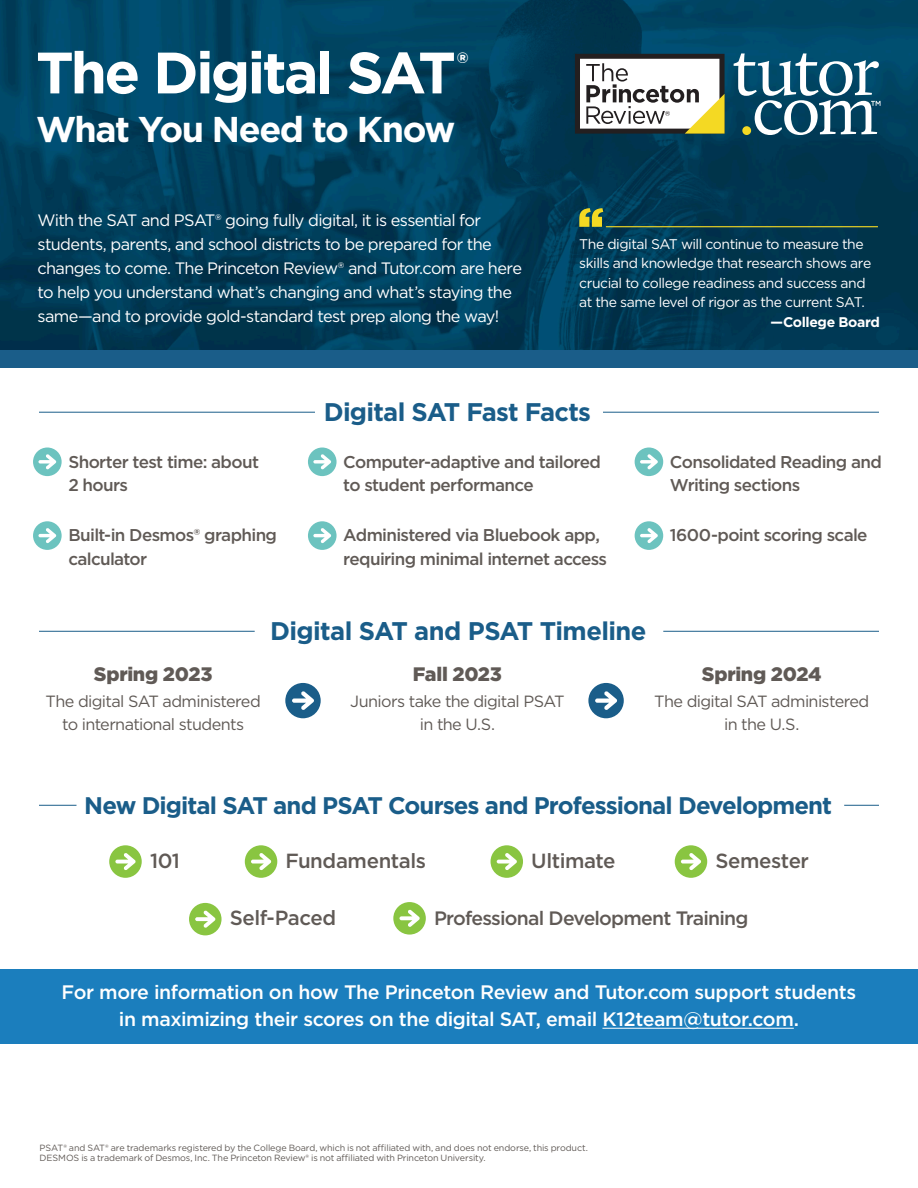
<style>
.page{position:relative;width:918px;height:1188px;background:#fff}
.page>*{position:absolute;margin:0;border:0;box-sizing:border-box;transform-origin:0 0}
.t1{font:700 58.2px "Gotham";letter-spacing:-.045em;color:#fff}
.t2{font:700 35.85px "Gotham";letter-spacing:-.04em;color:#fff}
.t3{font:700 25.5px "Gotham";letter-spacing:-.025em;color:#1a5d89}
.t4{font:700 24px "Gotham";letter-spacing:-.04em;color:#1a5d89}
.sub{font:500 20.4px "Gotham";letter-spacing:-.02em;color:#605a56}
.t5{font:500 19.5px/27px "Gotham";letter-spacing:-.02em;color:#fff;text-align:center}
.sub-2{font:900 19.5px "Gotham";letter-spacing:-.015em;color:#605a56}
.sub-3{font:500 19.35px "Gotham";letter-spacing:-.04em;color:#605a56}
.t6{font:500 17.1px/23.9px "Gotham";letter-spacing:-.04em;color:#605a56}
.t7{font:16.5px/24px "Gotham";letter-spacing:-.04em;color:#fff}
.t8{font:16.2px/22.8px "Gotham";letter-spacing:-.04em;color:#605a56;text-align:center}
.t9{font:13.95px/19.5px "Gotham";letter-spacing:-.03em;color:#fff}
.t10{font:700 13.95px "Gotham";letter-spacing:-.03em;color:#fff}
.t11{font:9px/9.8px "Gotham";letter-spacing:-.015em;color:#605a56}
</style>
<div class="page">
<div style="left:0;top:0;width:918px;height:367px;background:#1a5d89"></div>
<img style="left:0;top:0;width:918px;height:349px">
<svg style="left:579px;top:208px;width:24px;height:19px"></svg>
<hr style="left:606px;top:226px;width:272px;height:1px;background:#f4d923">
<svg style="left:734px;top:53px;width:146px;height:82px;background:#4b7b90"></svg>
<svg style="left:575px;top:54px;width:150px;height:80px;background:#bebbb0"></svg>
<svg style="left:285px;top:683px;width:36px;height:35px"></svg>
<svg style="left:588px;top:683px;width:36px;height:35px"></svg>
<div style="left:0;top:969px;width:918px;height:75px;background:#1b7ebd"></div>
<hr style="left:602px;top:1028px;width:192px;height:1px;background:#fff">
<hr style="left:39px;top:412px;width:276px;height:1px;background:#1a5d89">
<hr style="left:39px;top:805px;width:37px;height:1px;background:#1a5d89">
<hr style="left:844px;top:805px;width:35px;height:1px;background:#1a5d89">
<hr style="left:603px;top:412px;width:276px;height:1px;background:#1a5d89">
<hr style="left:663px;top:631px;width:216px;height:1px;background:#1a5d89">
<hr style="left:39px;top:631px;width:216px;height:1px;background:#1a5d89">
<svg style="left:33px;top:448px;width:29px;height:28px"></svg>
<svg style="left:245px;top:845px;width:32px;height:33px"></svg>
<svg style="left:189px;top:903px;width:33px;height:32px"></svg>
<svg style="left:491px;top:845px;width:32px;height:33px"></svg>
<svg style="left:393px;top:902px;width:33px;height:33px"></svg>
<svg style="left:675px;top:845px;width:32px;height:33px"></svg>
<svg style="left:109px;top:845px;width:33px;height:33px"></svg>
<svg style="left:33px;top:521px;width:29px;height:29px"></svg>
<svg style="left:308px;top:448px;width:29px;height:28px"></svg>
<svg style="left:308px;top:521px;width:29px;height:29px"></svg>
<svg style="left:635px;top:448px;width:28px;height:28px"></svg>
<svg style="left:635px;top:521px;width:28px;height:29px"></svg>
<h1 class="t1" style="left:36px;top:34px;width:434px">The Digital SAT<sup>®</sup></h1>
<h1 class="t2" style="left:36px;top:105px;width:421px">What You Need to Know</h1>
<p class="t7" style="left:37px;top:208px;width:486px">With the SAT and PSAT® going fully digital, it is essential for students, parents, and school districts to be prepared for the changes to come. The Princeton Review® and Tutor.com are here to help you understand what’s changing and what’s staying the same—and to provide gold-standard test prep along the way!</p>
<p class="t9" style="left:579px;top:234px;width:293px">The digital SAT will continue to measure the skills and knowledge that research shows are crucial to college readiness and success and at the same level of rigor as the current SAT.</p>
<p class="t10" style="left:770px;top:313px;width:111px">—College Board</p>
<p class="t6" style="left:68px;top:449px;width:192px">Shorter test time: about<br>2 hours</p>
<p class="t6" style="left:68px;top:523px;width:210px">Built-in Desmos® graphing calculator</p>
<h2 class="t3" style="left:324px;top:395px;width:269px">Digital SAT Fast Facts</h2>
<p class="t6" style="left:343px;top:449px;width:259px">Computer-adaptive and tailored to student performance</p>
<p class="t6" style="left:343px;top:523px;width:265px">Administered via Bluebook app, requiring minimal internet access</p>
<p class="t6" style="left:670px;top:449px;width:213px">Consolidated Reading and<br>Writing sections</p>
<p class="t6" style="left:670px;top:523px;width:199px">1600-point scoring scale</p>
<p class="sub-2" style="left:94px;top:661px;width:120px">Spring 2023</p>
<p class="t8" style="left:46px;top:690px;width:217px">The digital SAT administered to international students</p>
<h2 class="t3" style="left:270px;top:614px;width:378px">Digital SAT and PSAT Timeline</h2>
<p class="sub-2" style="left:413px;top:661px;width:91px">Fall 2023</p>
<p class="t8" style="left:350px;top:690px;width:216px">Juniors take the digital PSAT in the U.S.</p>
<p class="sub-2" style="left:702px;top:661px;width:121px">Spring 2024</p>
<p class="t8" style="left:654px;top:690px;width:217px">The digital SAT administered in the U.S.</p>
<h2 class="t4" style="left:84px;top:790px;width:750px">New Digital SAT and PSAT Courses and Professional Development</h2>
<p class="sub" style="left:286px;top:847px;width:142px">Fundamentals</p>
<p class="sub" style="left:531px;top:847px;width:86px">Ultimate</p>
<p class="sub" style="left:150px;top:847px;width:32px">101</p>
<p class="sub" style="left:716px;top:847px;width:95px">Semester</p>
<p class="sub" style="left:230px;top:905px;width:108px">Self-Paced</p>
<p class="sub-3" style="left:434px;top:905px;width:316px">Professional Development Training</p>
<p class="t5" style="left:62px;top:979px;width:796px">For more information on how The Princeton Review and Tutor.com support students in maximizing their scores on the digital SAT, email K12team@tutor.com.</p>
<p class="t11" style="left:40px;top:1143px;width:550px">PSAT® and SAT® are trademarks registered by the College Board, which is not affiliated with, and does not endorse, this product.<br>DESMOS is a trademark of Desmos, Inc. The Princeton Review® is not affiliated with Princeton University.</p>
</div>
